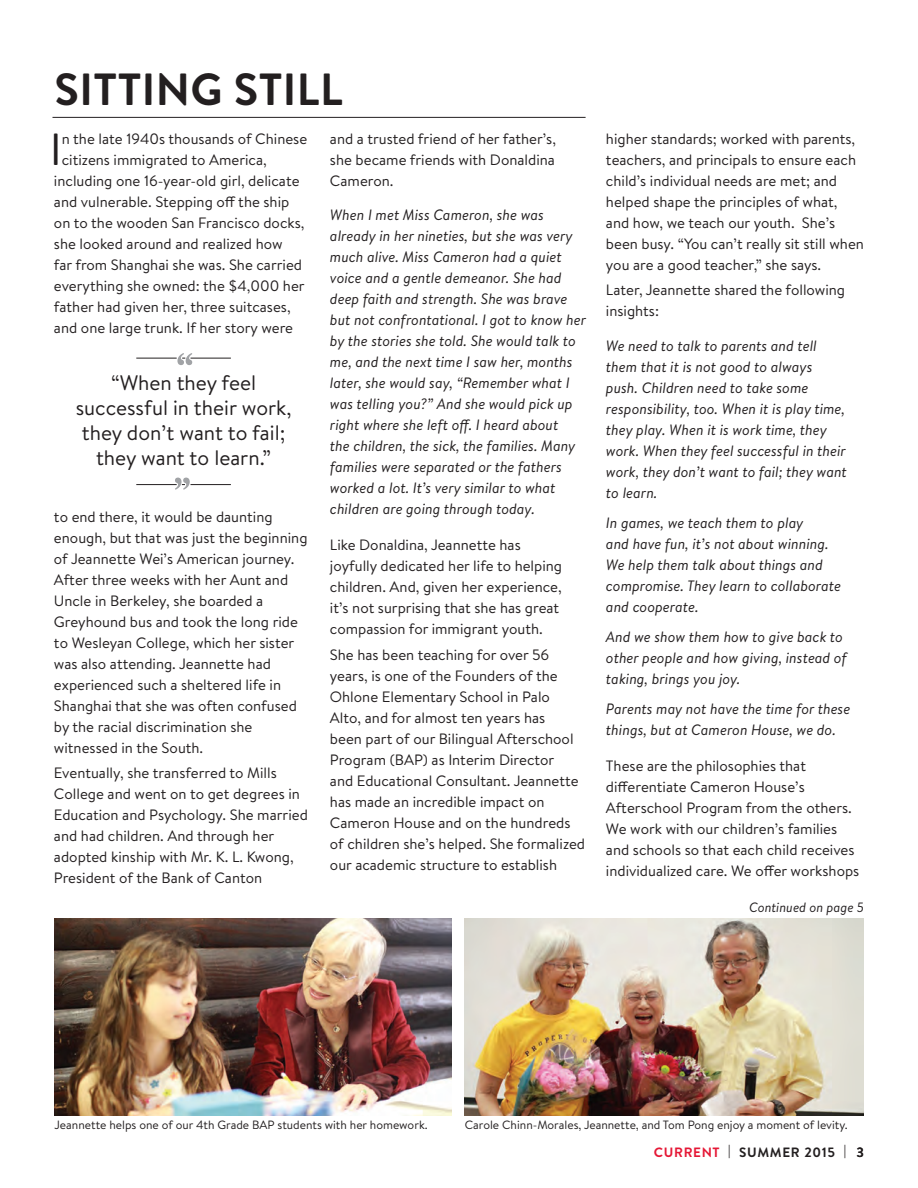
<style>
.page{position:relative;width:918px;height:1188px;background:#fff}
.page>*{position:absolute;margin:0;border:0;box-sizing:border-box;transform-origin:0 0}
.t1{font:700 45px "Brandon Text";letter-spacing:.01em;color:#231f20}
.t2{font:45px "Brandon Text";color:#231f20}
.t3{font:21px/25.2px "Brandon Text";color:#231f20;text-align:center}
.t4{font:15px/21px "Brandon Text";color:#231f20}
.t5{font:italic 15px/21px "Brandon Text";color:#231f20}
.t6{font:700 13.5px "Brandon Text";letter-spacing:.05em;color:#231f20}
.t7{font:italic 13.5px "Brandon Text";color:#231f20}
.t8{font:12px "Brandon Text";color:#231f20}
.s1{color:#e51836}
.s2{font-weight:400}
</style>
<div class="page">
<hr style="left:136px;top:358px;width:41px;height:1px;background:#231f20">
<svg style="left:177px;top:353px;width:15px;height:12px"></svg>
<hr style="left:191px;top:358px;width:40px;height:1px;background:#231f20">
<hr style="left:191px;top:484px;width:40px;height:1px;background:#231f20">
<svg style="left:175px;top:478px;width:15px;height:12px"></svg>
<hr style="left:136px;top:484px;width:41px;height:1px;background:#231f20">
<img style="left:55px;top:918px;width:396px;height:198px">
<img style="left:465px;top:918px;width:399px;height:198px">
<hr style="left:52px;top:117px;width:534px;height:1px;background:#231f20">
<h1 class="t1" style="left:55px;top:58px;width:290px">SITTING STILL</h1>
<h1 class="t2" style="left:50px;top:118px;width:14px">I</h1>
<p class="t4" style="left:62px;top:127px;width:247px">n the late 1940s thousands of Chinese</p>
<p class="t4" style="left:62px;top:148px;width:207px">citizens immigrated to America,</p>
<p class="t4" style="left:54px;top:169px;width:247px">including one 16-year-old girl, delicate</p>
<p class="t4" style="left:54px;top:190px;width:237px">and vulnerable. Stepping off the ship</p>
<p class="t4" style="left:54px;top:211px;width:252px">on to the wooden San Francisco docks,</p>
<p class="t4" style="left:54px;top:232px;width:230px">she looked around and realized how</p>
<p class="t4" style="left:54px;top:253px;width:250px">far from Shanghai she was. She carried</p>
<p class="t4" style="left:54px;top:274px;width:252px">everything she owned: the $4,000 her</p>
<p class="t4" style="left:54px;top:295px;width:238px">father had given her, three suitcases,</p>
<p class="t4" style="left:54px;top:316px;width:241px">and one large trunk. If her story were</p>
<h2 class="t3" style="left:76px;top:369px;width:217px">“When they feel successful in their work, they don’t want to fail; they want to learn.”</h2>
<p class="t4" style="left:54px;top:505px;width:255px">to end there, it would be daunting enough, but that was just the beginning of Jeannette Wei’s American journey.<br>After three weeks with her Aunt and Uncle in Berkeley, she boarded a Greyhound bus and took the long ride to Wesleyan College, which her sister was also attending. Jeannette had experienced such a sheltered life in Shanghai that she was often confused by the racial discrimination she witnessed in the South.</p>
<p class="t4" style="left:54px;top:762px;width:255px">Eventually, she transferred to Mills College and went on to get degrees in Education and Psychology. She married and had children. And through her adopted kinship with Mr. K. L. Kwong, President of the Bank of Canton</p>
<p class="t4" style="left:330px;top:128px;width:228px;text-align:justify">and a trusted friend of her father’s, she became friends with Donaldina Cameron.</p>
<p class="t5" style="left:330px;top:204px;width:258px">When I met Miss Cameron, she was already in her nineties, but she was very much alive. Miss Cameron had a quiet voice and a gentle demeanor. She had deep faith and strength. She was brave but not confrontational. I got to know her by the stories she told. She would talk to me, and the next time I saw her, months later, she would say, “Remember what I was telling you?” And she would pick up right where she left off. I heard about<br>the children, the sick, the families. Many families were separated or the fathers worked a lot. It’s very similar to what children are going through today.</p>
<p class="t4" style="left:330px;top:534px;width:234px">Like Donaldina, Jeannette has joyfully dedicated her life to helping children. And, given her experience, it’s not surprising that she has great compassion for immigrant youth.</p>
<p class="t4" style="left:330px;top:644px;width:257px">She has been teaching for over 56 years, is one of the Founders of the Ohlone Elementary School in Palo<br>Alto, and for almost ten years has<br>been part of our Bilingual Afterschool Program (BAP) as Interim Director<br>and Educational Consultant. Jeannette has made an incredible impact on Cameron House and on the hundreds of children she’s helped. She formalized our academic structure to establish</p>
<p class="t4" style="left:606px;top:128px;width:259px">higher standards; worked with parents, teachers, and principals to ensure each child’s individual needs are met; and helped shape the principles of what, and how, we teach our youth. She’s been busy. “You can’t really sit still when you are a good teacher,” she says.</p>
<p class="t4" style="left:606px;top:279px;width:241px">Later, Jeannette shared the following insights:</p>
<p class="t5" style="left:606px;top:335px;width:242px">We need to talk to parents and tell them that it is not good to always push. Children need to take some responsibility, too. When it is play time, they play. When it is work time, they work. When they feel successful in their work, they don’t want to fail; they want to learn.</p>
<p class="t5" style="left:606px;top:512px;width:237px">In games, we teach them to play<br>and have fun, it’s not about winning.<br>We help them talk about things and compromise. They learn to collaborate and cooperate.</p>
<p class="t5" style="left:606px;top:626px;width:242px">And we show them how to give back to other people and how giving, instead of taking, brings you joy.</p>
<p class="t5" style="left:606px;top:698px;width:246px">Parents may not have the time for these things, but at Cameron House, we do.</p>
<p class="t4" style="left:606px;top:755px;width:255px">These are the philosophies that differentiate Cameron House’s Afterschool Program from the others.<br>We work with our children’s families and schools so that each child receives individualized care. We offer workshops</p>
<p class="t7" style="left:749px;top:898px;width:116px">Continued on page 5</p>
<p class="t8" style="left:55px;top:1116px;width:375px">Jeannette helps one of our 4th Grade BAP students with her homework.</p>
<p class="t8" style="left:465px;top:1116px;width:385px">Carole Chinn-Morales, Jeannette, and Tom Pong enjoy a moment of levity.</p>
<p class="t6" style="left:654px;top:1143px;width:212px"><span class="s1">CURRENT</span> | SUMMER 2015 | <span class="s2">3</span></p>
</div>
